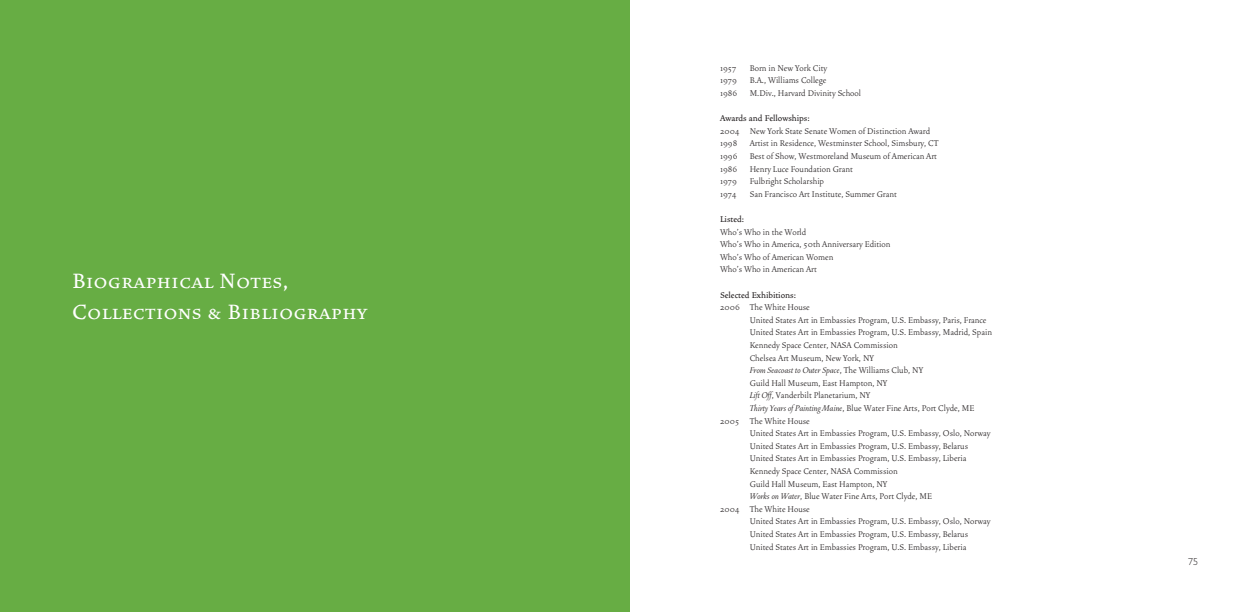
<style>
.page{position:relative;width:1260px;height:612px;background:#fff}
.page>*{position:absolute;margin:0;border:0;box-sizing:border-box;transform-origin:0 0}
.t1{font:26px/31.2px "Vendetta Medium Petite Caps";color:#fff}
.t2{font:300 10.5px/12.6px "Vendetta";color:#231f20}
.t3{font:500 10.5px "Vendetta";color:#231f20}
.t4{font:italic 300 10.5px "Vendetta";color:#231f20}
.t5{font:300 10px "Gill Sans";color:#231f20}
.s1{font-style:normal}
.s2{font-style:italic}
</style>
<div class="page">
<div style="left:0;top:0;width:630px;height:612px;background:#67ad44"></div>
<h1 class="t1" style="left:72px;top:263px;width:297px">Biographical Notes,<br>Collections &amp; Bibliography</h1>
<p class="t2" style="left:720px;top:61px;width:143px;text-indent:30px">Born in New York City<br>1979 B.A., Williams College<br>1986 M.Div., Harvard Divinity School</p>
<p class="t3" style="left:720px;top:112px;width:91px">Awards and Fellowships:</p>
<p class="t2" style="left:720px;top:124px;width:220px">2004 New York State Senate Women of Distinction Award 1998 Artist in Residence, Westminster School, Simsbury, CT 1996 Best of Show, Westmoreland Museum of American Art 1986 Henry Luce Foundation Grant<br>1979 Fulbright Scholarship<br>1974</p>
<p class="t2" style="left:720px;top:61px;width:18px">1957</p>
<p class="t2" style="left:750px;top:187px;width:149px">San Francisco Art Institute, Summer Grant</p>
<p class="t3" style="left:720px;top:212px;width:26px">Listed:</p>
<p class="t2" style="left:720px;top:225px;width:172px">Who’s Who in the World<br>Who’s Who in America, 50th Anniversary Edition<br>Who’s Who of American Women<br>Who’s Who in American Art</p>
<p class="t3" style="left:720px;top:288px;width:78px">Selected Exhibitions:</p>
<p class="t2" style="left:720px;top:300px;width:91px">2006 The White House</p>
<p class="t2" style="left:750px;top:313px;width:238px">United States Art in Embassies Program, U.S. Embassy, Paris, France</p>
<p class="t2" style="left:750px;top:326px;width:244px">United States Art in Embassies Program, U.S. Embassy, Madrid, Spain</p>
<p class="t2" style="left:750px;top:338px;width:150px">Kennedy Space Center, NASA Commission</p>
<p class="t2" style="left:750px;top:351px;width:126px">Chelsea Art Museum, New York, NY</p>
<p class="t4" style="left:750px;top:364px;width:175px">From Seacoast to Outer Space<span class="s1">, The Williams Club, NY</span></p>
<p class="t2" style="left:750px;top:376px;width:139px">Guild Hall Museum, East Hampton, NY</p>
<p class="t2" style="left:750px;top:389px;width:122px"><span class="s2">Lift Off</span>, Vanderbilt Planetarium, NY</p>
<p class="t2" style="left:750px;top:401px;width:226px"><span class="s2">Thirty Years of Painting Maine</span>, Blue Water Fine Arts, Port Clyde, ME</p>
<p class="t2" style="left:720px;top:414px;width:91px">2005 The White House</p>
<p class="t2" style="left:750px;top:426px;width:242px">United States Art in Embassies Program, U.S. Embassy, Oslo, Norway</p>
<p class="t2" style="left:750px;top:439px;width:220px">United States Art in Embassies Program, U.S. Embassy, Belarus</p>
<p class="t2" style="left:750px;top:452px;width:218px">United States Art in Embassies Program, U.S. Embassy, Liberia</p>
<p class="t2" style="left:750px;top:464px;width:150px">Kennedy Space Center, NASA Commission</p>
<p class="t2" style="left:750px;top:477px;width:139px">Guild Hall Museum, East Hampton, NY</p>
<p class="t2" style="left:750px;top:489px;width:184px"><span class="s2">Works on Water</span>, Blue Water Fine Arts, Port Clyde, ME</p>
<p class="t2" style="left:720px;top:502px;width:91px">2004 The White House</p>
<p class="t2" style="left:750px;top:515px;width:242px">United States Art in Embassies Program, U.S. Embassy, Oslo, Norway</p>
<p class="t2" style="left:750px;top:527px;width:220px">United States Art in Embassies Program, U.S. Embassy, Belarus</p>
<p class="t2" style="left:750px;top:540px;width:218px">United States Art in Embassies Program, U.S. Embassy, Liberia</p>
<p class="t5" style="left:1188px;top:556px;width:11px">75</p>
</div>
